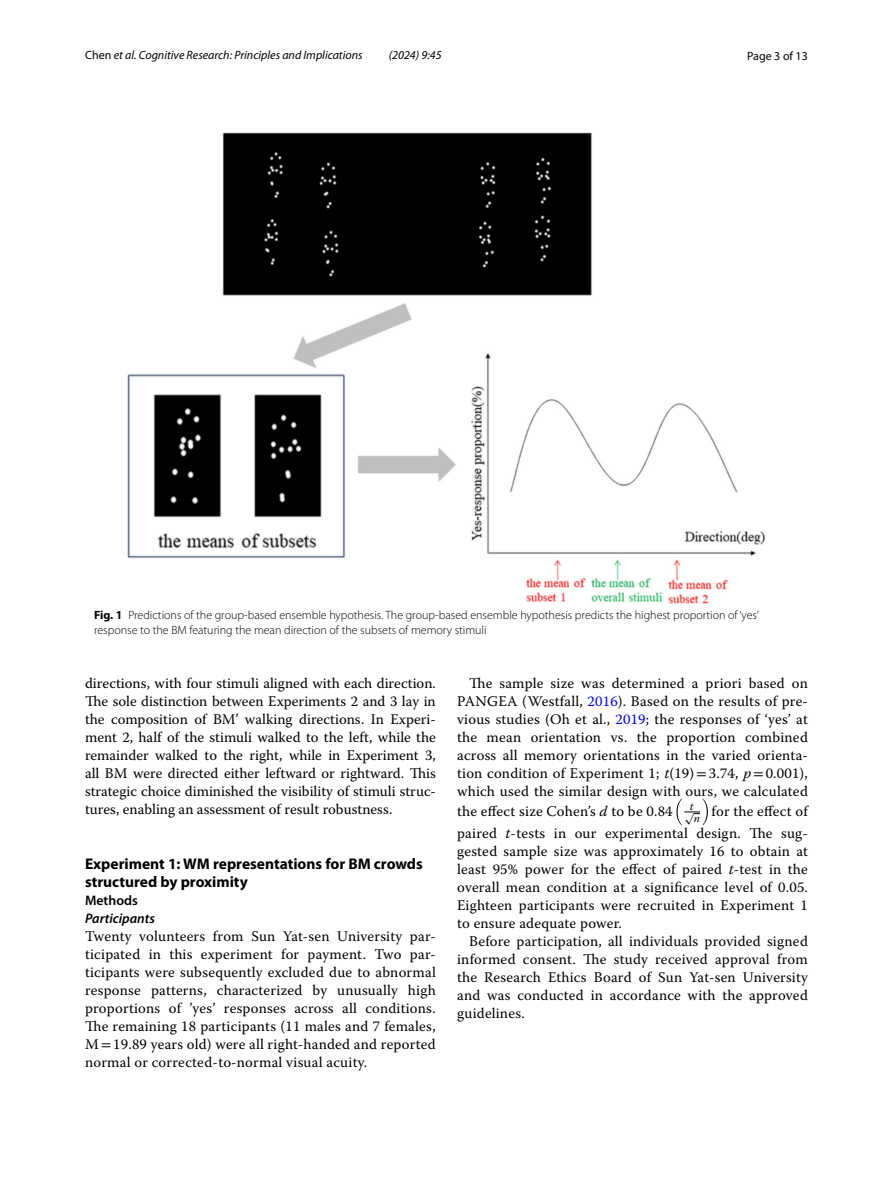
<style>
.page{position:relative;width:893px;height:1187px;background:#fff}
.page>*{position:absolute;margin:0;border:0;box-sizing:border-box;transform-origin:0 0}
.t1{font:700 15.45px/18px "Myriad Pro";color:#000}
.t2{font:14.7px/18px "Warnock Pro";letter-spacing:.015em;color:#000;text-align:justify}
.t3{font:italic 600 13.8px "Myriad Pro";color:#000}
.t4{font:600 13.8px "Myriad Pro";color:#000}
.t5{font:300 12px/15px "Myriad Pro";color:#000}
.t6{font:italic 12px "Myriad Pro";color:#000}
.t7{font:12px "Myriad Pro";color:#000}
.s1{font-style:normal}
.s2{font-weight:700}
.s3{font-family:"STIX"}
.s4{color:#00f}
.s5{font-style:italic}
.s6{font-family:"MTSYN";font-size:11.25px}
</style>
<div class="page">
<svg style="left:676px;top:798px;width:32px;height:27px"></svg>
<img style="left:128px;top:133px;width:637px;height:470px">
<p class="t6" style="left:85px;top:48px;width:279px"><span class="s1">Chen</span> et al. Cognitive Research: Principles and Implications</p>
<p class="t6" style="left:389px;top:48px;width:54px">(2024) 9:45</p>
<p class="t7" style="left:747px;top:48px;width:62px">Page 3 of 13</p>
<p class="t5" style="left:94px;top:607px;width:666px"><span class="s2">Fig. 1</span> Predictions of the group-based ensemble hypothesis. The group-based ensemble hypothesis predicts the highest proportion of‘yes’ response to the BM featuring the mean direction of the subsets of memory stimuli</p>
<p class="t2" style="left:85px;top:673px;width:352px">directions, with four stimuli aligned with each direction.<br>The sole distinction between Experiments 2 and 3 lay in the composition of BM’ walking directions. In Experi&shy;ment 2, half of the stimuli walked to the left, while the remainder walked to the right, while in Experiment 3, all BM were directed either leftward or rightward. This strategic choice diminished the visibility of stimuli struc&shy;tures, enabling an assessment of result robustness.</p>
<p class="t1" style="left:85px;top:853px;width:339px">Experiment 1: WM representations for BM crowds structured by proximity</p>
<p class="t4" style="left:85px;top:891px;width:54px">Methods</p>
<p class="t3" style="left:85px;top:909px;width:71px">Participants</p>
<p class="t2" style="left:85px;top:926px;width:352px">Twenty volunteers from Sun Yat-sen University par&shy;ticipated in this experiment for payment. Two par&shy;ticipants were subsequently excluded due to abnormal response patterns, characterized by unusually high proportions of ’yes’ responses across all conditions.<br>The remaining 18 participants (11 males and 7 females, M<span class="s3">=</span>19.89 years old) were all right-handed and reported normal or corrected-to-normal visual acuity.</p>
<p class="t2" style="left:457px;top:673px;width:352px;text-indent:12px">The sample size was determined a priori based on PANGEA (Westfall, <span class="s4">2016</span>). Based on the results of pre&shy;vious studies (Oh et al., <span class="s4">2019</span>; the responses of ‘yes’ at the mean orientation vs. the proportion combined across all memory orientations in the varied orienta&shy;tion condition of Experiment 1; <span class="s5">t</span>(19)<span class="s3">=</span>3.74, <span class="s5">p</span><span class="s3">=</span>0.001), which used the similar design with ours, we calculated</p>
<p class="t2" style="left:457px;top:799px;width:352px;line-height:22.2px">the effect size Cohen’s <span class="s5">d</span> to be 0.84 <span class="s6">√</span><sup>t</sup><sub>n</sub> for the effect of paired <span class="s5">t</span>-tests in our experimental design. The sug-</p>
<p class="t2" style="left:457px;top:841px;width:352px">gested sample size was approximately 16 to obtain at least 95% power for the effect of paired <span class="s5">t</span>-test in the overall mean condition at a significance level of 0.05.<br>Eighteen participants were recruited in Experiment 1 to ensure adequate power.</p>
<p class="t2" style="left:457px;top:931px;width:352px;text-indent:12px">Before participation, all individuals provided signed informed consent. The study received approval from the Research Ethics Board of Sun Yat-sen University and was conducted in accordance with the approved guidelines.</p>
</div>
